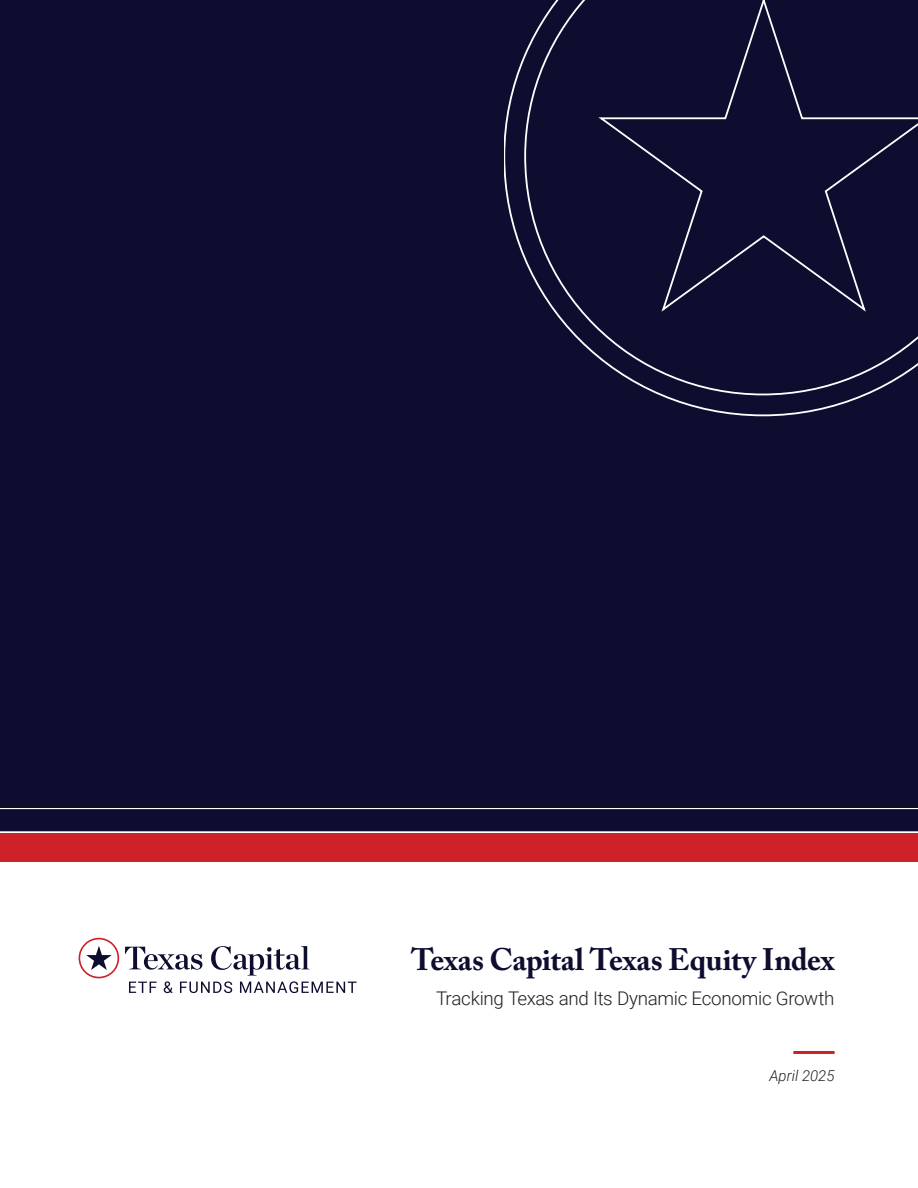
<style>
.page{position:relative;width:918px;height:1188px;background:#fff}
.page>*{position:absolute;margin:0;border:0;box-sizing:border-box;transform-origin:0 0}
.Body_-_Caslon{font:700 30.9px "Adobe Caslon Pro";letter-spacing:-.005em;color:#0d0d2f}
.t1{font:300 18.75px "Roboto";letter-spacing:-.02em;color:#231f20}
.t2{font:italic 300 15px "Roboto";color:#231f20}
</style>
<div class="page">
<div style="left:0;top:0;width:918px;height:832px;background:#0d0d2f"></div>
<div style="left:0;top:833px;width:918px;height:28px;background:#cd2027"></div>
<svg style="left:0;top:808px;width:918px;height:24px"></svg>
<svg style="left:504px;top:0;width:414px;height:417px"></svg>
<hr style="left:793px;top:1051px;width:42px;height:3px;background:#cd2027">
<svg style="left:79px;top:938px;width:40px;height:40px"></svg>
<svg style="left:125px;top:946px;width:232px;height:47px"></svg>
<p class="Body_-_Caslon" style="left:411px;top:941px;width:425px">Texas Capital Texas Equity Index</p>
<p class="t1" style="left:436px;top:985px;width:400px">Tracking Texas and Its Dynamic Economic Growth</p>
<p class="t2" style="left:769px;top:1065px;width:67px">April 2025</p>
</div>
